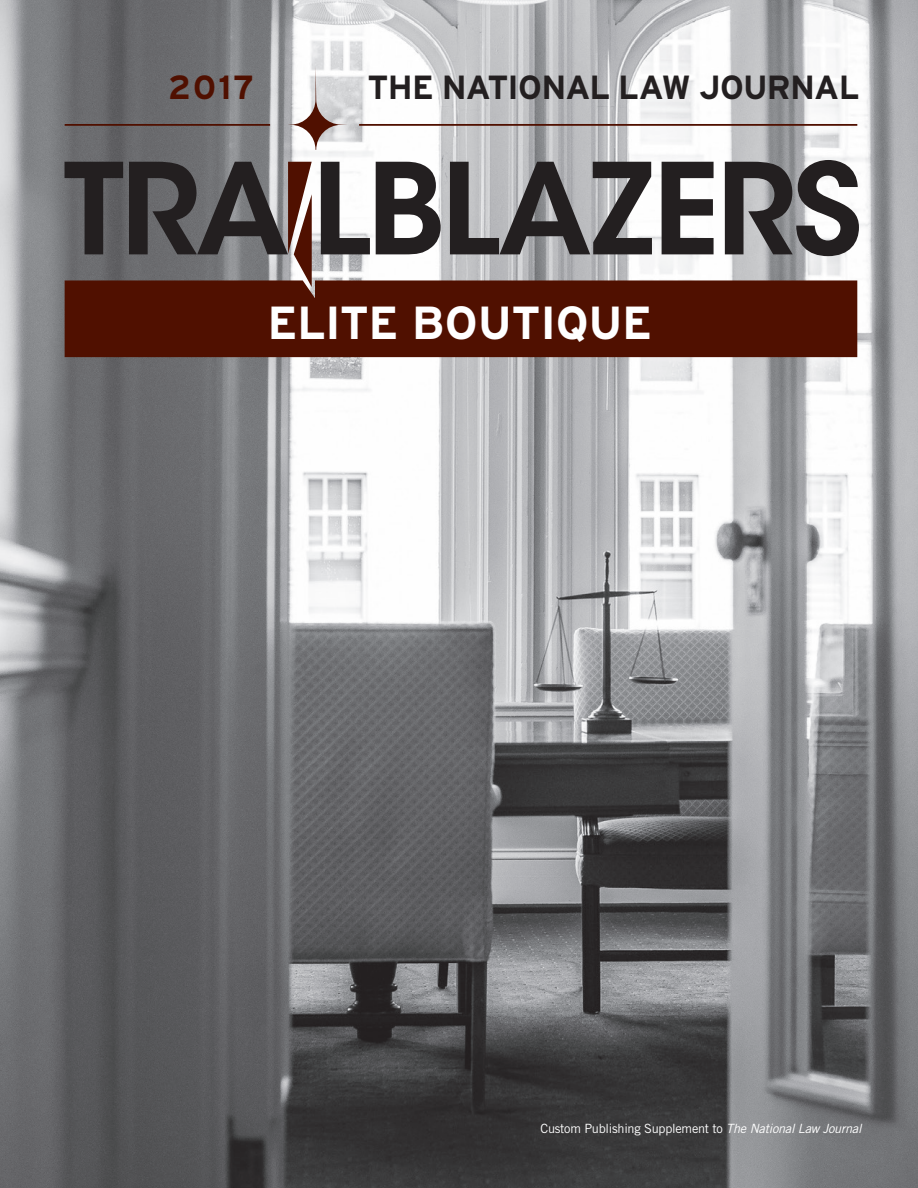
<style>
.page{position:relative;width:918px;height:1188px;background:#fff}
.page>*{position:absolute;margin:0;border:0;box-sizing:border-box;transform-origin:0 0}
.t1{font:700 46.35px "Interstate";letter-spacing:-.01em;color:#fff}
.t2{font:700 33.45px "Interstate";letter-spacing:-.025em;color:#231f20}
.t3{font:700 33.45px "Interstate";color:#501000}
.t4{font:12.75px "Trade Gothic LT Std";letter-spacing:-.02em;color:#fff}
.s1{font-style:italic}
</style>
<div class="page">
<img style="left:0;top:0;width:918px;height:1188px">
<div style="left:65px;top:280px;width:792px;height:77px;background:#501000"></div>
<svg style="left:65px;top:162px;width:58px;height:92px;background:#484749"></svg>
<svg style="left:321px;top:162px;width:49px;height:92px"></svg>
<svg style="left:376px;top:162px;width:65px;height:92px"></svg>
<svg style="left:450px;top:162px;width:202px;height:92px;background:#747274"></svg>
<svg style="left:662px;top:162px;width:52px;height:92px"></svg>
<svg style="left:725px;top:160px;width:134px;height:96px;background:#6a686a"></svg>
<svg style="left:288px;top:66px;width:60px;height:84px"></svg>
<hr style="left:65px;top:124px;width:205px;height:2px;background:#501000">
<hr style="left:359px;top:124px;width:498px;height:2px;background:#501000">
<svg style="left:129px;top:162px;width:183px;height:125px;background:#5e5454"></svg>
<h2 class="t3" style="left:168px;top:69px;width:88px">2017</h2>
<h2 class="t2" style="left:368px;top:69px;width:493px">THE NATIONAL LAW JOURNAL</h2>
<h1 class="t1" style="left:268px;top:297px;width:386px">ELITE BOUTIQUE</h1>
<p class="t4" style="left:541px;top:1121px;width:323px">Custom Publishing Supplement to <span class="s1">The National Law Journal</span></p>
</div>
